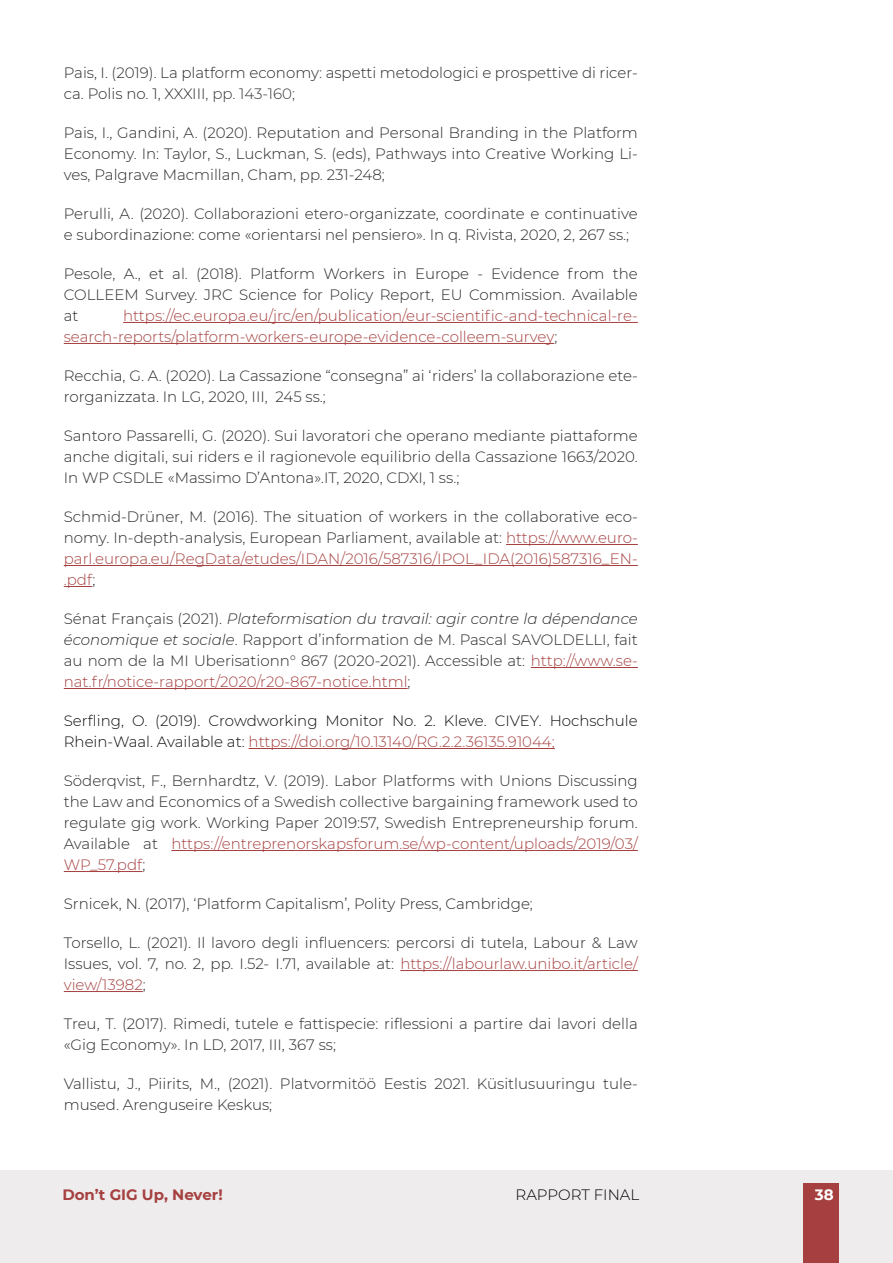
<style>
.page{position:relative;width:893px;height:1263px;background:#fff}
.page>*{position:absolute;margin:0;border:0;box-sizing:border-box;transform-origin:0 0}
.t1{font:300 15px/21px "Montserrat";color:#282827;text-align:justify}
.t2{font:300 15px/21px "Montserrat";color:#a64040}
.t3{font:300 15px/21px "Montserrat";color:#0d0d0d}
.t4{font:700 15px "Montserrat";color:#a64040}
.t5{font:300 15px "Montserrat";color:#000}
.t6{font:700 15px "Montserrat";color:#fff}
.s1{color:#383536}
.s2{color:#282827}
.s3{color:#a64040}
.s4{font-style:italic}
</style>
<div class="page">
<div style="left:0;top:1170px;width:893px;height:93px;background:#eeecec"></div>
<div style="left:804px;top:1183px;width:35px;height:80px;background:#a64040"></div>
<hr style="left:123px;top:322px;width:515px;height:1px;background:#a64040">
<hr style="left:64px;top:343px;width:490px;height:1px;background:#a64040">
<hr style="left:506px;top:544px;width:132px;height:1px;background:#a64040">
<hr style="left:64px;top:565px;width:574px;height:1px;background:#a64040">
<svg style="left:64px;top:586px;width:28px;height:1px"></svg>
<hr style="left:531px;top:667px;width:107px;height:1px;background:#a64040">
<hr style="left:64px;top:688px;width:344px;height:1px;background:#a64040">
<hr style="left:249px;top:748px;width:306px;height:1px;background:#a64040">
<hr style="left:171px;top:850px;width:467px;height:1px;background:#a64040">
<hr style="left:64px;top:871px;width:79px;height:1px;background:#a64040">
<hr style="left:400px;top:970px;width:238px;height:1px;background:#a64040">
<hr style="left:64px;top:991px;width:79px;height:1px;background:#a64040">
<p class="t1" style="left:64px;top:62px;width:576px">Pais, I. (2019). La platform economy: aspetti metodologici e prospettive di ricer&shy;ca. Polis no. 1, XXXIII<span class="s1">, pp. 143-160;</span></p>
<p class="t1" style="left:64px;top:122px;width:576px">Pais, I., Gandini, A. (2020). Reputation and Personal Branding in the Platform Economy. In: Taylor, S., Luckman, S. (eds), Pathways into Creative Working Li&shy;ves, Palgrave Macmillan, Cham, pp. 231-248;</p>
<p class="t1" style="left:64px;top:203px;width:576px">Perulli, A. (2020). Collaborazioni etero-organizzate, coordinate e continuative e subordinazione: come «orientarsi nel pensiero». In q. Rivista, 2020, 2, 267 ss.;</p>
<p class="t1" style="left:64px;top:263px;width:576px">Pesole, A., et al. (2018). Platform Workers in Europe - Evidence from the COLLEEM Survey. JRC Science for Policy Report, EU Commission. Available at</p>
<p class="t2" style="left:64px;top:305px;width:576px;text-indent:59px">https://ec.europa.eu/jrc/en/publication/eur-scientific-and-technical-re&shy;search-reports/platform-workers-europe-evidence-colleem-survey<span class="s2">;</span></p>
<p class="t1" style="left:64px;top:365px;width:576px">Recchia, G. A. (2020). La Cassazione “consegna” ai ‘riders’ la collaborazione ete&shy;rorganizzata. In LG, 2020, III, 245 ss.;</p>
<p class="t1" style="left:64px;top:425px;width:576px">Santoro Passarelli, G. (2020). Sui lavoratori che operano mediante piattaforme anche digitali, sui riders e il ragionevole equilibrio della Cassazione 1663/2020.<br>In WP CSDLE «Massimo D’Antona».IT, 2020, CDXI, 1 ss.;</p>
<p class="t1" style="left:64px;top:506px;width:576px">Schmid-Drüner, M. (2016). The situation of workers in the collaborative eco&shy;nomy. In-depth-analysis, European Parliament, available at: <span class="s3">https://www.euro&shy;parl.europa.eu/RegData/etudes/IDAN/2016/587316/IPOL_IDA(2016)587316_EN-.pdf</span>;</p>
<p class="t1" style="left:64px;top:608px;width:576px">Sénat Français (2021). <span class="s4">Plateformisation du travail: agir contre la dépendance économique et sociale</span>. Rapport d’information de M. Pascal SAVOLDELLI, fait au nom de la MI Uberisationn° 867 (2020-2021). Accessible at: <span class="s3">http://www.se&shy;nat.fr/notice-rapport/2020/r20-867-notice.html</span>;</p>
<p class="t3" style="left:64px;top:710px;width:576px">Serfling, O. (2019). Crowdworking Monitor No. 2. Kleve. CIVEY. Hochschule<br>Rhein-Waal. Available at: <span class="s3">https://doi.org/10.13140/RG.2.2.36135.91044;</span></p>
<p class="t1" style="left:64px;top:770px;width:576px">Söderqvist, F., Bernhardtz, V. (2019). Labor Platforms with Unions Discussing the Law and Economics of a Swedish collective bargaining framework used to regulate gig work. Working Paper 2019:57, Swedish Entrepreneurship forum.<br>Available at <span class="s3">https://entreprenorskapsforum.se/wp-content/uploads/2019/03/ WP_57.pdf</span>;</p>
<p class="t1" style="left:64px;top:893px;width:471px">Srnicek, N. (2017), ‘Platform Capitalism’, Polity Press, Cambridge;</p>
<p class="t1" style="left:64px;top:932px;width:576px">Torsello, L. (2021). Il lavoro degli influencers: percorsi di tutela, Labour &amp; Law Issues, vol. 7, no. 2, pp. I.52- I.71, available at: <span class="s3">https://labourlaw.unibo.it/article/ view/13982</span>;</p>
<p class="t1" style="left:64px;top:1013px;width:576px">Treu, T. (2017). Rimedi, tutele e fattispecie: riflessioni a partire dai lavori della «Gig Economy». In LD, 2017, III, 367 ss;</p>
<p class="t1" style="left:64px;top:1073px;width:576px">Vallistu, J., Piirits, M., (2021). Platvormitöö Eestis 2021. Küsitlusuuringu tule&shy;mused. Arenguseire Keskus;</p>
<p class="t4" style="left:62px;top:1184px;width:162px">Don’t GIG Up, Never!</p>
<p class="t5" style="left:516px;top:1185px;width:125px">RAPPORT FINAL</p>
<p class="t6" style="left:815px;top:1183px;width:20px">38</p>
</div>
